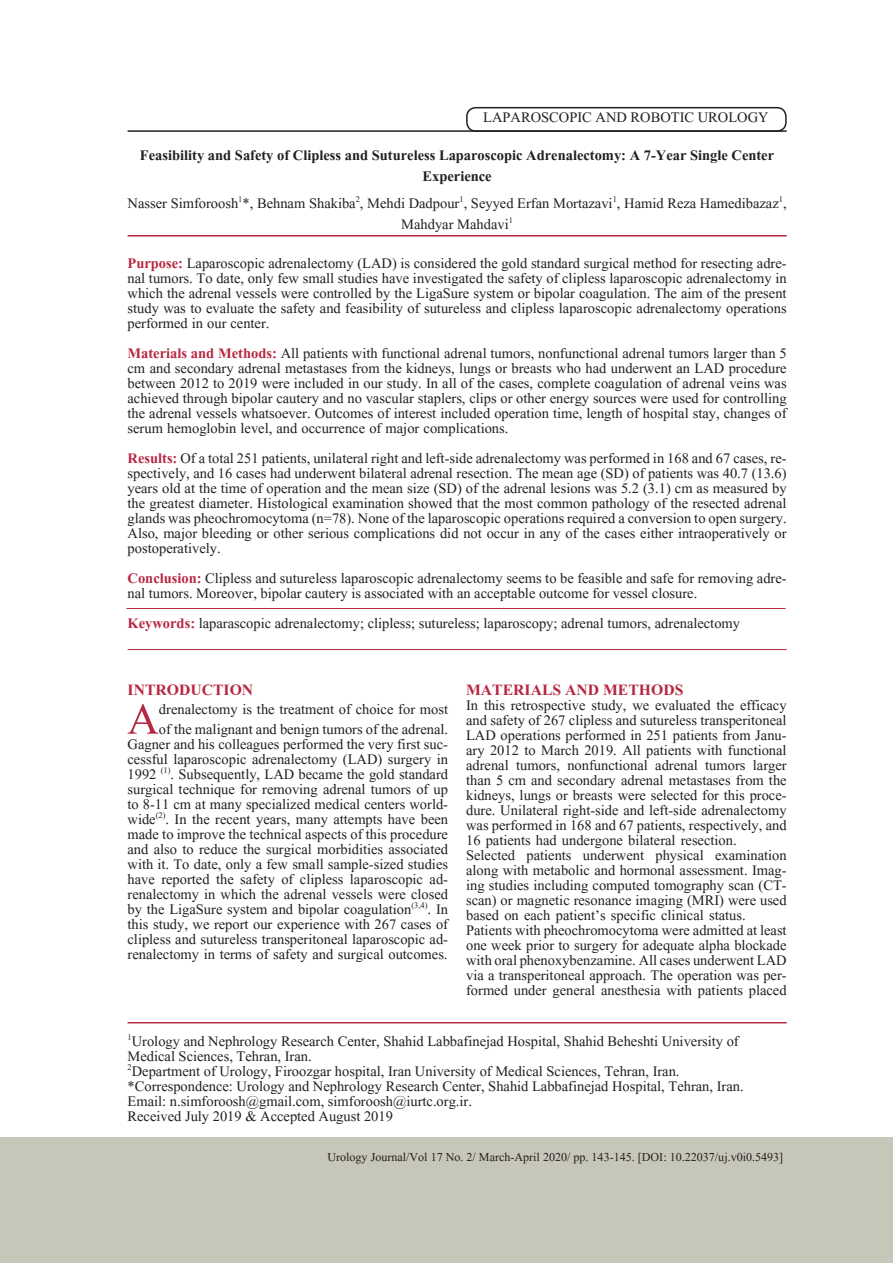
<style>
.page{position:relative;width:893px;height:1263px;background:#fff}
.page>*{position:absolute;margin:0;border:0;box-sizing:border-box;transform-origin:0 0}
.t1{font:54.6px "Aparajita";color:#b62841}
.t2{font:700 19.5px "Aparajita";color:#b62841}
.t3{font:18px/15px "Aparajita";color:#231f20;text-align:justify}
.t4{font:700 18px/21px "Aparajita";color:#231f20;text-align:center}
.t5{font:15px "Aparajita";color:#231f20}
.s1{font-weight:700;color:#b62841}
</style>
<div class="page">
<div style="left:0;top:1137px;width:893px;height:126px;background:#c7c7b9"></div>
<hr style="left:128px;top:130px;width:659px;height:2px;background:#231f20">
<div style="left:466px;top:107px;width:321px;height:25px;border:2px solid #231f20;border-radius:9px"></div>
<hr style="left:128px;top:235px;width:659px;height:1px;background:#b62841">
<hr style="left:128px;top:649px;width:659px;height:1px;background:#b62841">
<hr style="left:126px;top:608px;width:660px;height:1px;background:#b62841">
<hr style="left:128px;top:1022px;width:659px;height:1px;background:#b62841">
<p class="t3" style="left:483px;top:111px;width:287px">LAPAROSCOPIC AND ROBOTIC UROLOGY</p>
<p class="t4" style="left:140px;top:146px;width:636px">Feasibility and Safety of Clipless and Sutureless Laparoscopic Adrenalectomy: A 7-Year Single Center<br>Experience</p>
<p class="t3" style="left:128px;top:195px;width:661px;line-height:21px;text-align:center">Nasser Simforoosh<sup>1</sup>*, Behnam Shakiba<sup>2</sup>, Mehdi Dadpour<sup>1</sup>, Seyyed Erfan Mortazavi<sup>1</sup>, Hamid Reza Hamedibazaz<sup>1</sup>,<br>Mahdyar Mahdavi<sup>1</sup></p>
<p class="t3" style="left:128px;top:258px;width:661px"><span class="s1">Purpose:</span> Laparoscopic adrenalectomy (LAD) is considered the gold standard surgical method for resecting adre&shy;nal tumors. To date, only few small studies have investigated the safety of clipless laparoscopic adrenalectomy in which the adrenal vessels were controlled by the LigaSure system or bipolar coagulation. The aim of the present study was to evaluate the safety and feasibility of sutureless and clipless laparoscopic adrenalectomy operations performed in our center.</p>
<p class="t3" style="left:128px;top:348px;width:661px"><span class="s1">Materials and Methods:</span> All patients with functional adrenal tumors, nonfunctional adrenal tumors larger than 5 cm and secondary adrenal metastases from the kidneys, lungs or breasts who had underwent an LAD procedure between 2012 to 2019 were included in our study. In all of the cases, complete coagulation of adrenal veins was achieved through bipolar cautery and no vascular staplers, clips or other energy sources were used for controlling the adrenal vessels whatsoever. Outcomes of interest included operation time, length of hospital stay, changes of serum hemoglobin level, and occurrence of major complications.</p>
<p class="t3" style="left:128px;top:453px;width:661px"><span class="s1">Results:</span> Of a total 251 patients, unilateral right and left-side adrenalectomy was performed in 168 and 67 cases, re&shy;spectively, and 16 cases had underwent bilateral adrenal resection. The mean age (SD) of patients was 40.7 (13.6) years old at the time of operation and the mean size (SD) of the adrenal lesions was 5.2 (3.1) cm as measured by the greatest diameter. Histological examination showed that the most common pathology of the resected adrenal glands was pheochromocytoma (n=78). None of the laparoscopic operations required a conversion to open surgery.<br>Also, major bleeding or other serious complications did not occur in any of the cases either intraoperatively or postoperatively.</p>
<p class="t3" style="left:128px;top:573px;width:661px"><span class="s1">Conclusion:</span> Clipless and sutureless laparoscopic adrenalectomy seems to be feasible and safe for removing adre&shy;nal tumors. Moreover, bipolar cautery is associated with an acceptable outcome for vessel closure.</p>
<p class="t3" style="left:128px;top:618px;width:614px"><span class="s1">Keywords:</span> laparascopic adrenalectomy; clipless; sutureless; laparoscopy; adrenal tumors, adrenalectomy</p>
<p class="t2" style="left:128px;top:680px;width:127px">INTRODUCTION</p>
<p class="t1" style="left:127px;top:692px;width:33px">A</p>
<p class="t3" style="left:159px;top:701px;width:291px;line-height:19.5px">drenalectomy is the treatment of choice for most of the malignant and benign tumors of the adrenal.</p>
<p class="t3" style="left:128px;top:738px;width:322px">Gagner and his colleagues performed the very first suc&shy;cessful laparoscopic adrenalectomy (LAD) surgery in 1992 <sup>(1)</sup>. Subsequently, LAD became the gold standard surgical technique for removing adrenal tumors of up to 8-11 cm at many specialized medical centers world&shy;wide<sup>(2)</sup>. In the recent years, many attempts have been made to improve the technical aspects of this procedure and also to reduce the surgical morbidities associated with it. To date, only a few small sample-sized studies have reported the safety of clipless laparoscopic ad&shy;renalectomy in which the adrenal vessels were closed by the LigaSure system and bipolar coagulation<sup>(3,4)</sup>. In this study, we report our experience with 267 cases of clipless and sutureless transperitoneal laparoscopic ad&shy;renalectomy in terms of safety and surgical outcomes.</p>
<p class="t2" style="left:466px;top:681px;width:219px">MATERIALS AND METHODS</p>
<p class="t3" style="left:466px;top:700px;width:322px">In this retrospective study, we evaluated the efficacy and safety of 267 clipless and sutureless transperitoneal LAD operations performed in 251 patients from Janu&shy;ary 2012 to March 2019. All patients with functional adrenal tumors, nonfunctional adrenal tumors larger than 5 cm and secondary adrenal metastases from the kidneys, lungs or breasts were selected for this proce&shy;dure. Unilateral right-side and left-side adrenalectomy was performed in 168 and 67 patients, respectively, and 16 patients had undergone bilateral resection.</p>
<p class="t3" style="left:466px;top:850px;width:322px">Selected patients underwent physical examination along with metabolic and hormonal assessment. Imag&shy;ing studies including computed tomography scan (CT&shy;scan) or magnetic resonance imaging (MRI) were used based on each patient’s specific clinical status.</p>
<p class="t3" style="left:466px;top:925px;width:322px">Patients with pheochromocytoma were admitted at least one week prior to surgery for adequate alpha blockade with oral phenoxybenzamine. All cases underwent LAD via a transperitoneal approach. The operation was per&shy;formed under general anesthesia with patients placed</p>
<p class="t3" style="left:128px;top:1035px;width:613px"><sup>1</sup>Urology and Nephrology Research Center, Shahid Labbafinejad Hospital, Shahid Beheshti University of</p>
<p class="t3" style="left:128px;top:1050px;width:186px">Medical Sciences, Tehran, Iran.</p>
<p class="t3" style="left:128px;top:1065px;width:553px"><sup>2</sup>Department of Urology, Firoozgar hospital, Iran University of Medical Sciences, Tehran, Iran.</p>
<p class="t3" style="left:128px;top:1080px;width:618px">*Correspondence: Urology and Nephrology Research Center, Shahid Labbafinejad Hospital, Tehran, Iran.</p>
<p class="t3" style="left:128px;top:1095px;width:346px">Email: n.simforoosh@gmail.com, simforoosh@iurtc.org.ir.</p>
<p class="t3" style="left:128px;top:1110px;width:267px">Received July 2019 &amp; Accepted August 2019</p>
<p class="t5" style="left:327px;top:1149px;width:457px">Urology Journal/Vol 17 No. 2/ March-April 2020/ pp. 143-145. [DOI: 10.22037/uj.v0i0.5493]</p>
</div>
